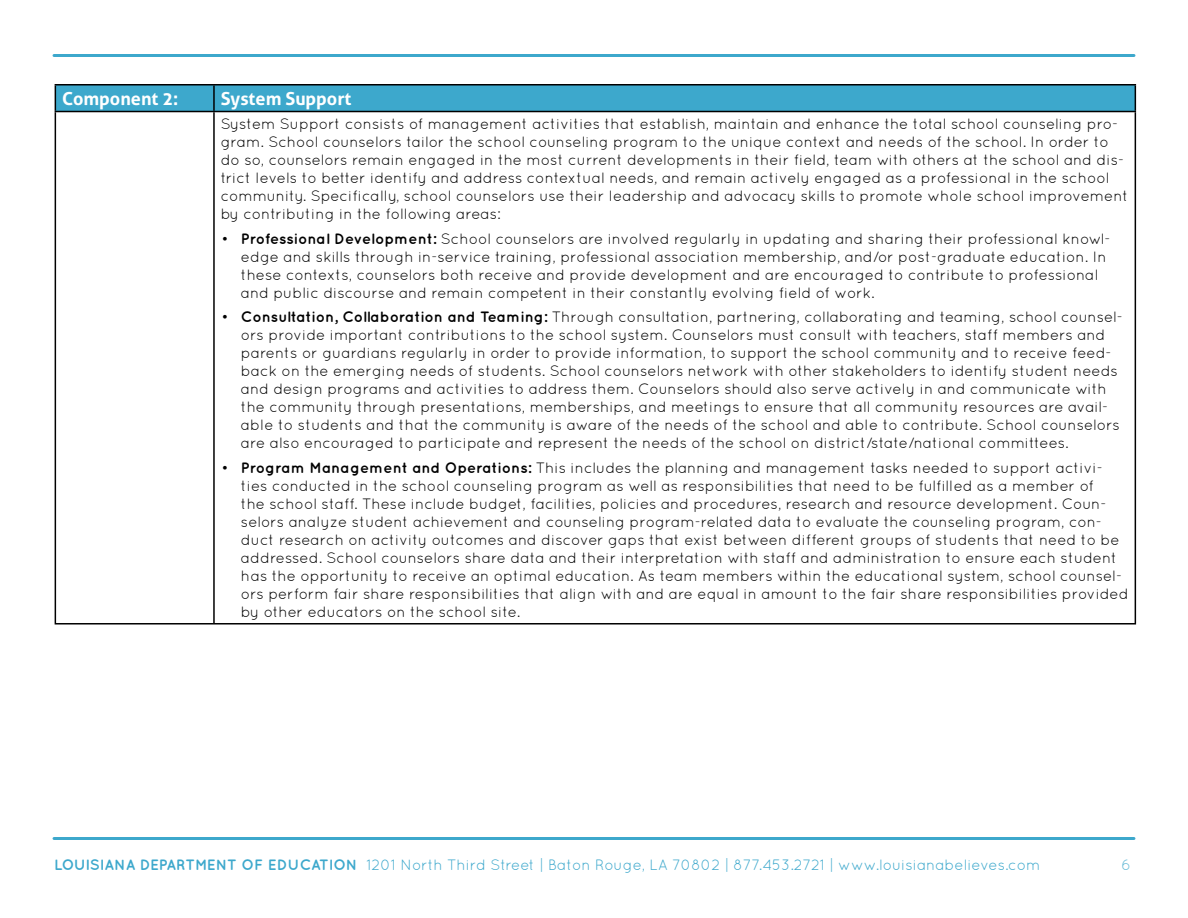
<style>
.page{position:relative;width:1188px;height:918px;background:#fff}
.page>*{position:absolute;margin:0;border:0;box-sizing:border-box;transform-origin:0 0}
.Subhead{font:700 18px "Aller";color:#fff}
.Tabs{font:15px/18px "Quicksand";color:#000}
.Body{font:15px/18px "Quicksand";color:#000}
.t1{font:15px "Quicksand";color:#3da8cc}
.t2{font:15px "Quicksand";color:#64b9d6}
.s1{font-weight:700}
</style>
<div class="page">
<hr style="left:54px;top:54px;width:1080px;height:3px;background:#3da8cc">
<hr style="left:54px;top:837px;width:1080px;height:3px;background:#3da8cc">
<hr style="left:55px;top:84px;width:159px;height:2px;background:#000">
<hr style="left:214px;top:84px;width:922px;height:2px;background:#000">
<svg style="left:55px;top:85px;width:1081px;height:26px;background:#3ba2c5"></svg>
<hr style="left:55px;top:111px;width:159px;height:1px;background:#000">
<hr style="left:55px;top:112px;width:1px;height:511px;background:#000">
<hr style="left:214px;top:111px;width:922px;height:1px;background:#000">
<hr style="left:213px;top:112px;width:2px;height:511px;background:#000">
<hr style="left:1135px;top:112px;width:1px;height:511px;background:#000">
<hr style="left:55px;top:623px;width:159px;height:2px;background:#000">
<hr style="left:214px;top:623px;width:922px;height:2px;background:#000">
<p class="Subhead" style="left:62px;top:87px;width:118px">Component 2:</p>
<p class="Subhead" style="left:221px;top:87px;width:132px">System Support</p>
<p class="Body" style="left:221px;top:114px;width:909px">System Support consists of management activities that establish, maintain and enhance the total school counseling pro&shy;gram. School counselors tailor the school counseling program to the unique context and needs of the school. In order to do so, counselors remain engaged in the most current developments in their field, team with others at the school and dis&shy;trict levels to better identify and address contextual needs, and remain actively engaged as a professional in the school community. Specifically, school counselors use their leadership and advocacy skills to promote whole school improvement by contributing in the following areas:</p>
<p class="Tabs" style="left:241px;top:229px;width:871px;text-indent:-20px">• <span class="s1">Professional Development:</span> School counselors are involved regularly in updating and sharing their professional knowl&shy;edge and skills through in-service training, professional association membership, and/or post-graduate education. In these contexts, counselors both receive and provide development and are encouraged to contribute to professional and public discourse and remain competent in their constantly evolving field of work.</p>
<p class="Tabs" style="left:241px;top:308px;width:884px;text-indent:-20px">• <span class="s1">Consultation, Collaboration and Teaming:</span> Through consultation, partnering, collaborating and teaming, school counsel&shy;ors provide important contributions to the school system. Counselors must consult with teachers, staff members and parents or guardians regularly in order to provide information, to support the school community and to receive feed&shy;back on the emerging needs of students. School counselors network with other stakeholders to identify student needs and design programs and activities to address them. Counselors should also serve actively in and communicate with the community through presentations, memberships, and meetings to ensure that all community resources are avail&shy;able to students and that the community is aware of the needs of the school and able to contribute. School counselors are also encouraged to participate and represent the needs of the school on district/state/national committees.</p>
<p class="Tabs" style="left:241px;top:459px;width:889px;text-indent:-20px">• <span class="s1">Program Management and Operations:</span> This includes the planning and management tasks needed to support activi&shy;ties conducted in the school counseling program as well as responsibilities that need to be fulfilled as a member of<br>the school staff. These include budget, facilities, policies and procedures, research and resource development. Coun&shy;selors analyze student achievement and counseling program-related data to evaluate the counseling program, con&shy;duct research on activity outcomes and discover gaps that exist between different groups of students that need to be addressed. School counselors share data and their interpretation with staff and administration to ensure each student has the opportunity to receive an optimal education. As team members within the educational system, school counsel&shy;ors perform fair share responsibilities that align with and are equal in amount to the fair share responsibilities provided by other educators on the school site.</p>
<p class="t1" style="left:54px;top:856px;width:988px"><span class="s1">LOUISIANA DEPARTMENT OF EDUCATION</span> 1201 North Third Street | Baton Rouge, LA 70802 | 877.453.2721 | www.louisianabelieves.com</p>
<p class="t2" style="left:1121px;top:856px;width:11px">6</p>
</div>
